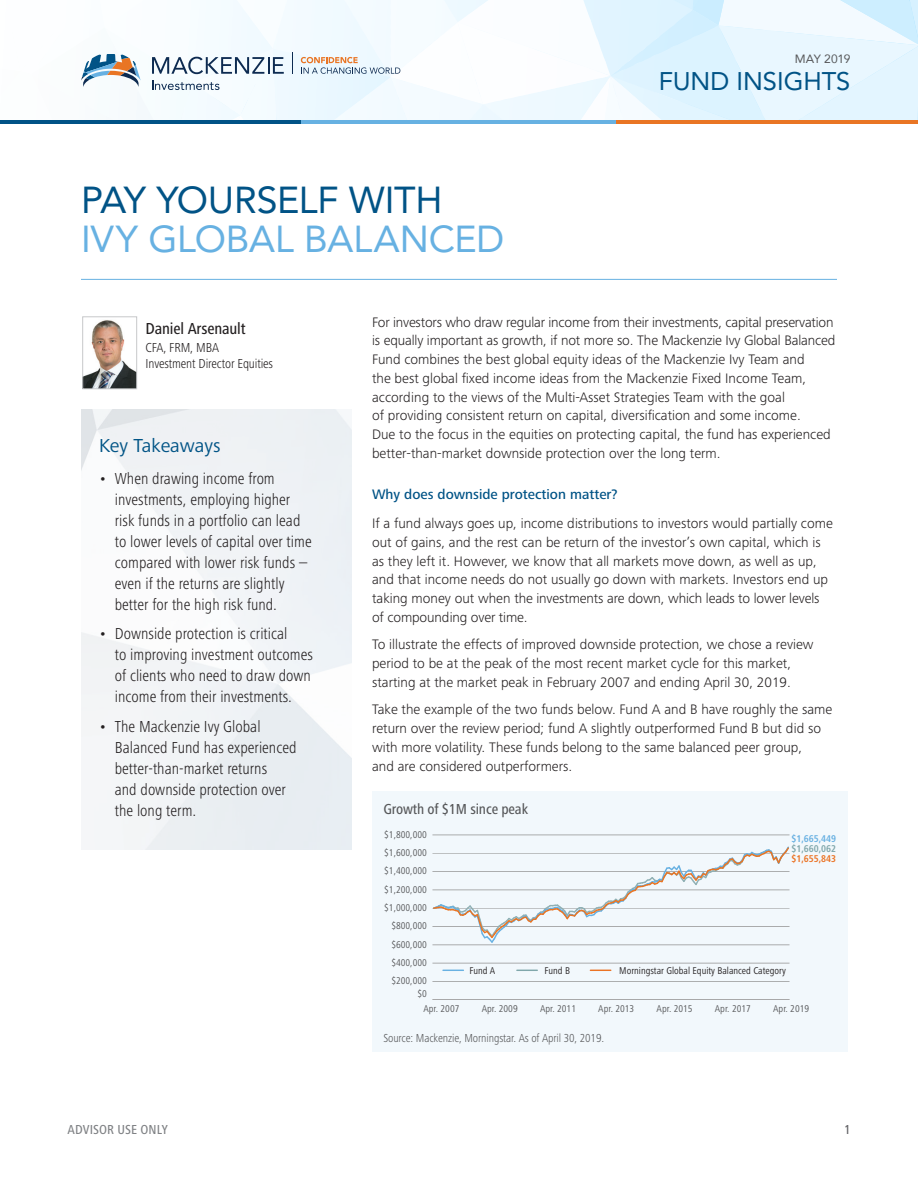
<style>
.page{position:relative;width:918px;height:1188px;background:#fff}
.page>*{position:absolute;margin:0;border:0;box-sizing:border-box;transform-origin:0 0}
.t1{font:37.5px "Avenir";letter-spacing:-.005em;color:#67b1e2}
.t2{font:37.5px "Avenir";letter-spacing:-.01em;color:#015386}
.t3{font:25.5px "Avenir";color:#015386}
.t4{font:19.5px "Frutiger Next Pro";color:#015486}
.t5{font:300 condensed 16.5px/21px "Frutiger Next Pro";color:#231f20}
.t6{font:500 condensed 16.5px "Frutiger Next Pro";letter-spacing:-.01em;color:#231f20}
.t7{font:500 condensed 15px "Frutiger Next Pro";letter-spacing:-.01em;color:#57585a}
.t8{font:300 14.25px/18.8px "Frutiger Next Pro";color:#231f20}
.t9{font:500 14.25px "Frutiger Next Pro";color:#015386}
.t10{font:300 condensed 13.5px/16px "Frutiger Next Pro";letter-spacing:-.01em;color:#231f20}
.t11{font:500 condensed 13.5px "Frutiger Next Pro";letter-spacing:.005em;color:#808285}
.t12{font:500 condensed 13.5px "Frutiger Next Pro";color:#636366}
.t13{font:300 condensed 12px "Frutiger Next Pro";letter-spacing:-.01em;color:#57585a}
.t14{font:12px "Avenir";letter-spacing:-.01em;color:#57585a}
.t15{font:condensed 10.2px "Frutiger Next Pro";color:#57585a}
.t16{font:condensed 10.2px "Frutiger Next Pro";color:#231f20}
.t17{font:700 condensed 10.2px "Frutiger Next Pro";color:#eb7324}
.t18{font:700 condensed 10.2px "Frutiger Next Pro";color:#69b1e2}
.t19{font:700 condensed 10.2px "Frutiger Next Pro";color:#80a7ab}
</style>
<div class="page">
<svg style="left:81px;top:0;width:837px;height:120px"></svg>
<hr style="left:302px;top:120px;width:314px;height:3px;background:#67b1e2">
<hr style="left:0;top:120px;width:302px;height:3px;background:#015386">
<hr style="left:616px;top:120px;width:302px;height:3px;background:#e97524">
<img style="left:84px;top:320px;width:51px;height:67px">
<div style="left:82px;top:317px;width:55px;height:72px;border:1px solid #c7c8ca"></div>
<div style="left:372px;top:791px;width:476px;height:260px;background:#f2f8fc"></div>
<hr style="left:432px;top:1000px;width:358px;height:1px;background:#989898">
<hr style="left:432px;top:981px;width:358px;height:1px;background:#989898">
<hr style="left:432px;top:963px;width:358px;height:1px;background:#989898">
<hr style="left:432px;top:945px;width:358px;height:1px;background:#989898">
<hr style="left:432px;top:835px;width:358px;height:1px;background:#989898">
<svg style="left:432px;top:846px;width:358px;height:97px"></svg>
<svg style="left:443px;top:970px;width:20px;height:1px"></svg>
<svg style="left:517px;top:970px;width:20px;height:1px"></svg>
<svg style="left:590px;top:970px;width:21px;height:1px"></svg>
<hr style="left:81px;top:279px;width:756px;height:1px;background:#67b1e2">
<h1 class="t2" style="left:81px;top:170px;width:363px">PAY YOURSELF WITH</h1>
<h1 class="t1" style="left:81px;top:209px;width:425px">IVY GLOBAL BALANCED</h1>
<p class="t14" style="left:795px;top:49px;width:57px">MAY 2019</p>
<h2 class="t3" style="left:659px;top:61px;width:193px">FUND INSIGHTS</h2>
<p class="t6" style="left:146px;top:319px;width:102px">Daniel Arsenault</p>
<p class="t10" style="left:146px;top:340px;width:129px">CFA, FRM, MBA<br>Investment Director Equities</p>
<h3 class="t4" style="left:99px;top:434px;width:123px">Key Takeaways</h3>
<p class="t5" style="left:115px;top:468px;width:198px;text-indent:-16px">• When drawing income from investments, employing higher risk funds in a portfolio can lead to lower levels of capital over time compared with lower risk funds – even if the returns are slightly better for the high risk fund.</p>
<p class="t5" style="left:115px;top:623px;width:200px;text-indent:-16px">• Downside protection is critical<br>to improving investment outcomes of clients who need to draw down income from their investments.</p>
<p class="t5" style="left:115px;top:716px;width:183px;text-indent:-16px">• The Mackenzie Ivy Global<br>Balanced Fund has experienced better-than-market returns<br>and downside protection over the long term.</p>
<p class="t11" style="left:68px;top:1122px;width:102px">ADVISOR USE ONLY</p>
<p class="t8" style="left:372px;top:312px;width:465px">For investors who draw regular income from their investments, capital preservation is equally important as growth, if not more so. The Mackenzie Ivy Global Balanced Fund combines the best global equity ideas of the Mackenzie Ivy Team and<br>the best global fixed income ideas from the Mackenzie Fixed Income Team, according to the views of the Multi-Asset Strategies Team with the goal<br>of providing consistent return on capital, diversification and some income.<br>Due to the focus in the equities on protecting capital, the fund has experienced better-than-market downside protection over the long term.</p>
<p class="t9" style="left:372px;top:486px;width:247px">Why does downside protection matter?</p>
<p class="t8" style="left:372px;top:514px;width:462px">If a fund always goes up, income distributions to investors would partially come out of gains, and the rest can be return of the investor’s own capital, which is as they left it. However, we know that all markets move down, as well as up, and that income needs do not usually go down with markets. Investors end up taking money out when the investments are down, which leads to lower levels of compounding over time.</p>
<p class="t8" style="left:372px;top:635px;width:443px">To illustrate the effects of improved downside protection, we chose a review period to be at the peak of the most recent market cycle for this market, starting at the market peak in February 2007 and ending April 30, 2019.</p>
<p class="t8" style="left:372px;top:700px;width:462px">Take the example of the two funds below. Fund A and B have roughly the same return over the review period; fund A slightly outperformed Fund B but did so with more volatility. These funds belong to the same balanced peer group,<br>and are considered outperformers.</p>
<p class="t7" style="left:383px;top:800px;width:146px">Growth of $1M since peak</p>
<p class="t15" style="left:384px;top:829px;width:44px">$1,800,000</p>
<p class="t15" style="left:384px;top:847px;width:44px">$1,600,000</p>
<p class="t15" style="left:384px;top:865px;width:44px">$1,400,000</p>
<p class="t15" style="left:384px;top:884px;width:44px">$1,200,000</p>
<p class="t15" style="left:384px;top:902px;width:44px">$1,000,000</p>
<p class="t15" style="left:391px;top:920px;width:37px">$800,000</p>
<p class="t15" style="left:391px;top:938px;width:37px">$600,000</p>
<p class="t18" style="left:791px;top:833px;width:46px">$1,665,449</p>
<p class="t19" style="left:791px;top:843px;width:46px">$1,660,062</p>
<p class="t17" style="left:791px;top:853px;width:46px">$1,655,843</p>
<p class="t15" style="left:391px;top:957px;width:37px">$400,000</p>
<p class="t15" style="left:391px;top:975px;width:37px">$200,000</p>
<p class="t15" style="left:417px;top:988px;width:11px">$0</p>
<p class="t16" style="left:469px;top:964px;width:27px">Fund A</p>
<p class="t16" style="left:545px;top:964px;width:27px">Fund B</p>
<p class="t16" style="left:619px;top:964px;width:168px">Morningstar Global Equity Balanced Category</p>
<p class="t15" style="left:423px;top:1003px;width:38px">Apr. 2007</p>
<p class="t15" style="left:482px;top:1003px;width:38px">Apr. 2009</p>
<p class="t15" style="left:540px;top:1003px;width:38px">Apr. 2011</p>
<p class="t15" style="left:598px;top:1003px;width:38px">Apr. 2013</p>
<p class="t15" style="left:657px;top:1003px;width:38px">Apr. 2015</p>
<p class="t15" style="left:715px;top:1003px;width:38px">Apr. 2017</p>
<p class="t15" style="left:773px;top:1003px;width:38px">Apr. 2019</p>
<p class="t13" style="left:383px;top:1031px;width:222px">Source: Mackenzie, Morningstar. As of April 30, 2019.</p>
<p class="t12" style="left:844px;top:1122px;width:8px">1</p>
</div>
